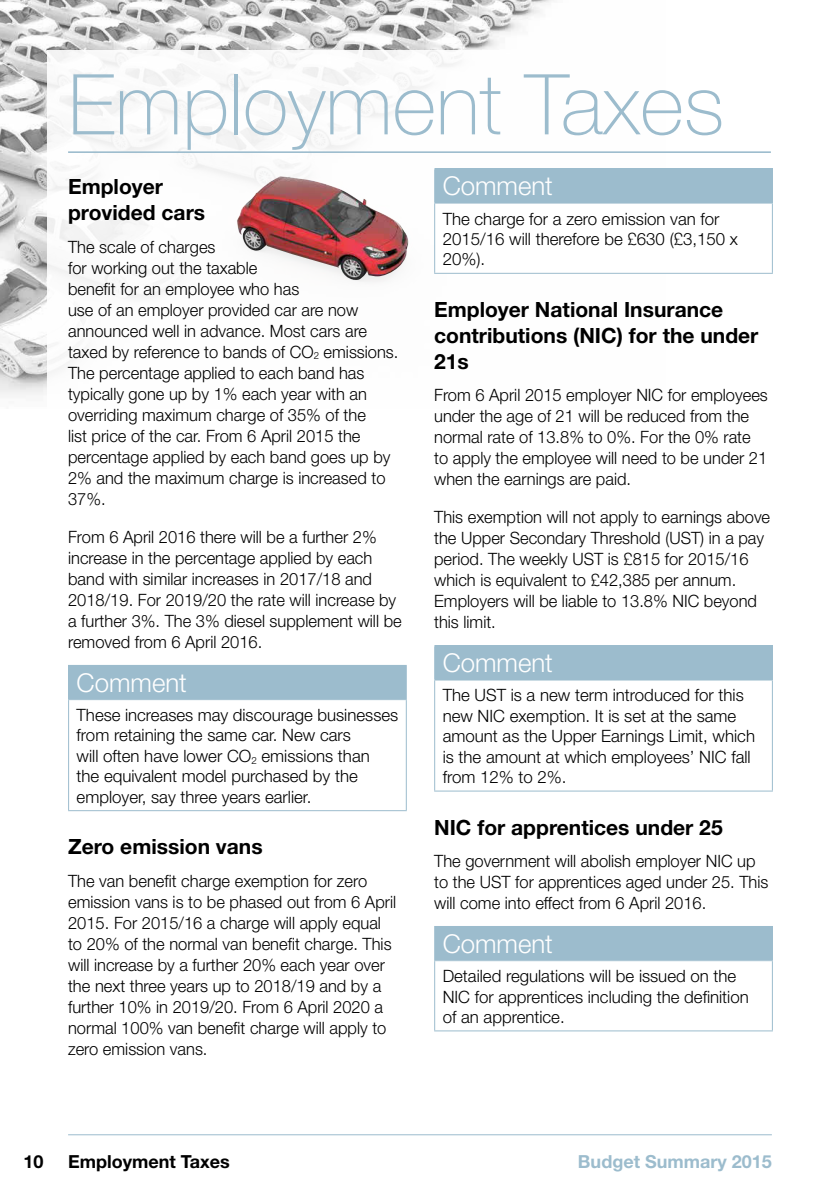
<style>
.page{position:relative;width:840px;height:1191px;background:#fff}
.page>*{position:absolute;margin:0;border:0;box-sizing:border-box;transform-origin:0 0}
.t1{font:100 84px "Helvetica Neue";color:#9cbccd}
.t2{font:300 26px "Helvetica Neue";color:#fff}
.t3{font:700 21px/26px "Helvetica Neue";color:#000}
.t4{font:700 18px "Helvetica Neue";color:#000}
.t5{font:700 18px "Helvetica Neue";color:#9cbccd}
.t6{font:300 17px/21px "Helvetica Neue";color:#000}
</style>
<div class="page">
<hr style="left:68px;top:1134px;width:703px;height:1px;background:#9cbccd">
<img style="left:0;top:0;width:554px;height:395px">
<div style="left:47px;top:50px;width:562px;height:405px;background:#fff"></div>
<hr style="left:68px;top:151px;width:702px;height:2px;background:#9cbccd">
<div style="left:69px;top:665px;width:337px;height:34px;background:#9cbccd"></div>
<hr style="left:68px;top:700px;width:1px;height:110px;background:#9cbccd">
<hr style="left:405px;top:700px;width:1px;height:110px;background:#9cbccd">
<hr style="left:68px;top:810px;width:338px;height:1px;background:#9cbccd">
<hr style="left:68px;top:665px;width:338px;height:1px;background:#9cbccd">
<hr style="left:68px;top:666px;width:1px;height:33px;background:#9cbccd">
<hr style="left:68px;top:699px;width:338px;height:1px;background:#9cbccd">
<div style="left:434px;top:169px;width:338px;height:34px;background:#9cbccd"></div>
<hr style="left:434px;top:204px;width:1px;height:69px;background:#9cbccd">
<hr style="left:771px;top:204px;width:1px;height:69px;background:#9cbccd">
<hr style="left:434px;top:273px;width:338px;height:1px;background:#9cbccd">
<hr style="left:434px;top:168px;width:338px;height:1px;background:#9cbccd">
<hr style="left:434px;top:203px;width:338px;height:1px;background:#9cbccd">
<div style="left:434px;top:646px;width:338px;height:34px;background:#9cbccd"></div>
<hr style="left:434px;top:680px;width:1px;height:110px;background:#9cbccd">
<hr style="left:771px;top:680px;width:1px;height:110px;background:#9cbccd">
<hr style="left:434px;top:790px;width:338px;height:1px;background:#9cbccd">
<hr style="left:434px;top:645px;width:338px;height:1px;background:#9cbccd">
<div style="left:434px;top:926px;width:338px;height:34px;background:#9cbccd"></div>
<hr style="left:434px;top:960px;width:338px;height:1px;background:#9cbccd">
<hr style="left:434px;top:961px;width:1px;height:69px;background:#9cbccd">
<hr style="left:771px;top:961px;width:1px;height:69px;background:#9cbccd">
<hr style="left:434px;top:1030px;width:338px;height:1px;background:#9cbccd">
<img style="left:237px;top:176px;width:172px;height:104px">
<h1 class="t1" style="left:68px;top:58px;width:657px">Employment Taxes</h1>
<p class="t3" style="left:68px;top:173px;width:138px">Employer provided cars</p>
<p class="t6" style="left:68px;top:236px;width:332px">The scale of charges<br>for working out the taxable<br>benefit for an employee who has<br>use of an employer provided car are now announced well in advance. Most cars are taxed by reference to bands of CO<sub>2</sub> emissions.<br>The percentage applied to each band has typically gone up by 1% each year with an overriding maximum charge of 35% of the<br>list price of the car. From 6 April 2015 the percentage applied by each band goes up by 2% and the maximum charge is increased to 37%.</p>
<p class="t6" style="left:68px;top:526px;width:335px">From 6 April 2016 there will be a further 2% increase in the percentage applied by each band with similar increases in 2017/18 and 2018/19. For 2019/20 the rate will increase by a further 3%. The 3% diesel supplement will be removed from 6 April 2016.</p>
<h2 class="t2" style="left:77px;top:666px;width:112px">Comment</h2>
<p class="t6" style="left:77px;top:704px;width:323px;line-height:20.4px">These increases may discourage businesses from retaining the same car. New cars<br>will often have lower CO<sub>2</sub> emissions than<br>the equivalent model purchased by the employer, say three years earlier.</p>
<p class="t3" style="left:68px;top:833px;width:196px">Zero emission vans</p>
<p class="t6" style="left:68px;top:869px;width:329px">The van benefit charge exemption for zero emission vans is to be phased out from 6 April 2015. For 2015/16 a charge will apply equal to 20% of the normal van benefit charge. This will increase by a further 20% each year over the next three years up to 2018/19 and by a further 10% in 2019/20. From 6 April 2020 a normal 100% van benefit charge will apply to zero emission vans.</p>
<h2 class="t2" style="left:442px;top:170px;width:112px">Comment</h2>
<p class="t6" style="left:442px;top:208px;width:297px;line-height:20.4px">The charge for a zero emission van for<br>2015/16 will therefore be £630 (£3,150 x<br>20%).</p>
<p class="t3" style="left:434px;top:296px;width:325px">Employer National Insurance contributions (NIC) for the under<br>21s</p>
<p class="t6" style="left:434px;top:384px;width:335px">From 6 April 2015 employer NIC for employees under the age of 21 will be reduced from the normal rate of 13.8% to 0%. For the 0% rate to apply the employee will need to be under 21 when the earnings are paid.</p>
<p class="t6" style="left:434px;top:506px;width:337px">This exemption will not apply to earnings above the Upper Secondary Threshold (UST) in a pay period. The weekly UST is £815 for 2015/16 which is equivalent to £42,385 per annum.<br>Employers will be liable to 13.8% NIC beyond this limit.</p>
<h2 class="t2" style="left:442px;top:647px;width:112px">Comment</h2>
<p class="t6" style="left:442px;top:685px;width:314px;line-height:20.4px">The UST is a new term introduced for this new NIC exemption. It is set at the same amount as the Upper Earnings Limit, which is the amount at which employees’ NIC fall from 12% to 2%.</p>
<p class="t3" style="left:434px;top:813px;width:290px">NIC for apprentices under 25</p>
<p class="t6" style="left:434px;top:850px;width:335px">The government will abolish employer NIC up to the UST for apprentices aged under 25. This will come into effect from 6 April 2016.</p>
<h2 class="t2" style="left:442px;top:927px;width:112px">Comment</h2>
<p class="t6" style="left:442px;top:965px;width:307px;line-height:20.4px">Detailed regulations will be issued on the<br>NIC for apprentices including the definition of an apprentice.</p>
<p class="t4" style="left:23px;top:1150px;width:22px">10</p>
<p class="t4" style="left:68px;top:1150px;width:163px">Employment Taxes</p>
<p class="t5" style="left:577px;top:1150px;width:195px">Budget Summary 2015</p>
</div>
